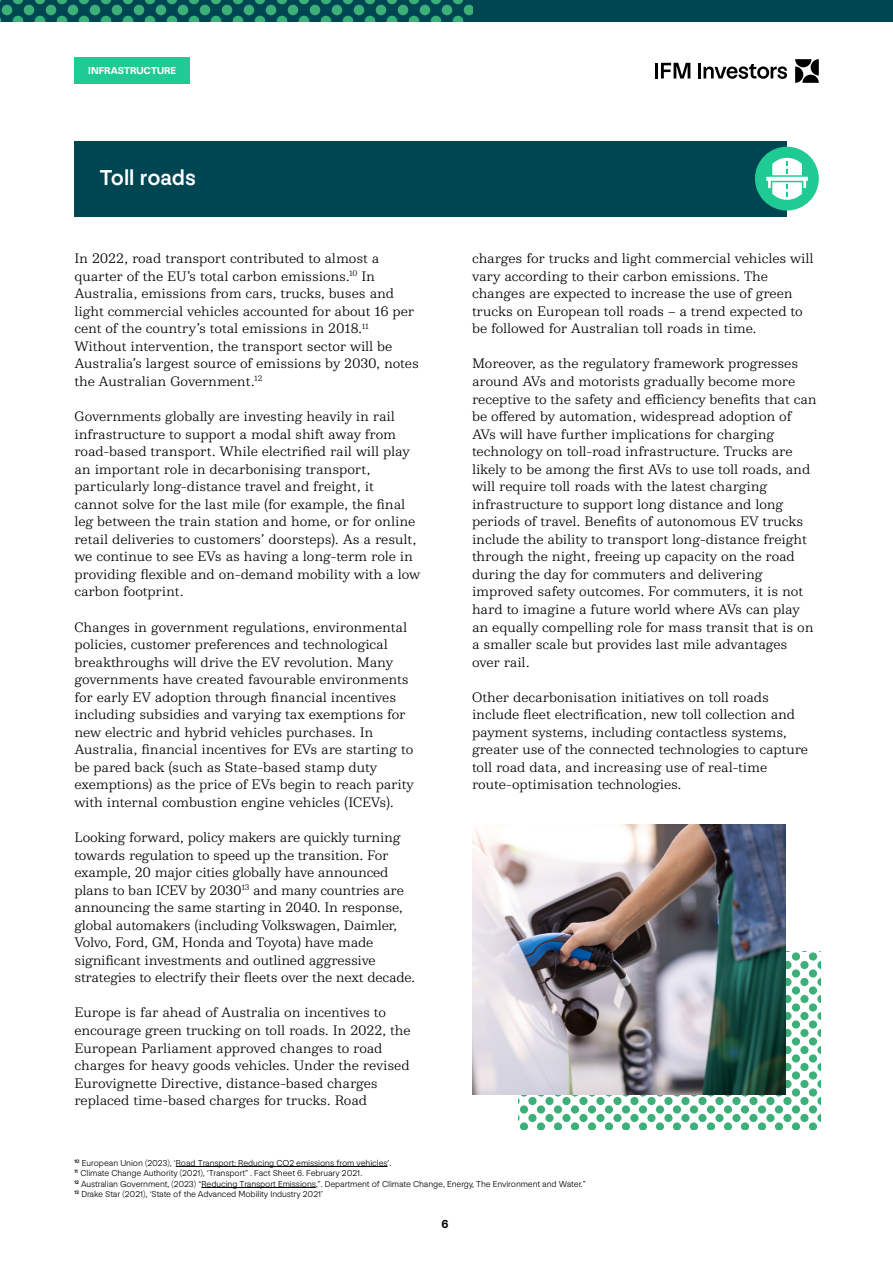
<style>
.page{position:relative;width:893px;height:1263px;background:#fff}
.page>*{position:absolute;margin:0;border:0;box-sizing:border-box;transform-origin:0 0}
.t1{font:500 22.5px "NN Nouvelle Grotesk STD";color:#fff}
.t2{font:300 14.25px/17.5px "NN Colroy STD";letter-spacing:-.01em;color:#000}
.t3{font:700 12px "NN Nouvelle Grotesk STD";color:#000}
.t4{font:700 10.5px "NN Nouvelle Grotesk STD";letter-spacing:.005em;color:#fff}
.t5{font:300 9px/10.5px "NN Nouvelle Grotesk STD";letter-spacing:-.01em;color:#000}
</style>
<div class="page">
<div style="left:74px;top:141px;width:713px;height:75px;background:#004552"></div>
<div style="left:755px;top:147px;width:64px;height:64px;background:#20cb93;border-radius:50%"></div>
<svg style="left:766px;top:158px;width:42px;height:42px"></svg>
<svg style="left:518px;top:952px;width:303px;height:177px"></svg>
<img style="left:472px;top:825px;width:313px;height:269px">
<hr style="left:176px;top:1166px;width:212px;height:1px;background:#000">
<hr style="left:201px;top:1187px;width:115px;height:1px;background:#000">
<hr style="left:698px;top:63px;width:3px;height:15px;background:#000">
<svg style="left:703px;top:64px;width:84px;height:15px"></svg>
<hr style="left:655px;top:63px;width:3px;height:15px;background:#000">
<svg style="left:661px;top:63px;width:29px;height:15px"></svg>
<svg style="left:795px;top:59px;width:24px;height:24px"></svg>
<div style="left:0;top:0;width:893px;height:22px;background:#004552"></div>
<svg style="left:1px;top:0;width:471px;height:22px"></svg>
<div style="left:74px;top:57px;width:116px;height:26px;background:#20cb93"></div>
<p class="t4" style="left:88px;top:64px;width:90px">INFRASTRUCTURE</p>
<h1 class="t1" style="left:100px;top:164px;width:97px">Toll roads</h1>
<p class="t2" style="left:74px;top:249px;width:346px">In 2022, road transport contributed to almost a quarter of the EU’s total carbon emissions.<sup>10</sup> In Australia, emissions from cars, trucks, buses and light commercial vehicles accounted for about 16 per cent of the country’s total emissions in 2018.<sup>11<br></sup>Without intervention, the transport sector will be Australia’s largest source of emissions by 2030, notes the Australian Government.<sup>12</sup></p>
<p class="t2" style="left:74px;top:407px;width:347px">Governments globally are investing heavily in rail infrastructure to support a modal shift away from road-based transport. While electrified rail will play an important role in decarbonising transport, particularly long-distance travel and freight, it cannot solve for the last mile (for example, the final leg between the train station and home, or for online retail deliveries to customers’ doorsteps). As a result, we continue to see EVs as having a long-term role in providing flexible and on-demand mobility with a low carbon footprint.</p>
<p class="t2" style="left:74px;top:617px;width:341px">Changes in government regulations, environmental policies, customer preferences and technological breakthroughs will drive the EV revolution. Many governments have created favourable environments for early EV adoption through financial incentives including subsidies and varying tax exemptions for new electric and hybrid vehicles purchases. In Australia, financial incentives for EVs are starting to be pared back (such as State-based stamp duty exemptions) as the price of EVs begin to reach parity with internal combustion engine vehicles (ICEVs).</p>
<p class="t2" style="left:74px;top:828px;width:342px">Looking forward, policy makers are quickly turning towards regulation to speed up the transition. For example, 20 major cities globally have announced plans to ban ICEV by 2030<sup>13</sup> and many countries are announcing the same starting in 2040. In response, global automakers (including Volkswagen, Daimler, Volvo, Ford, GM, Honda and Toyota) have made significant investments and outlined aggressive strategies to electrify their fleets over the next decade.</p>
<p class="t2" style="left:74px;top:1003px;width:338px">Europe is far ahead of Australia on incentives to encourage green trucking on toll roads. In 2022, the European Parliament approved changes to road charges for heavy goods vehicles. Under the revised Eurovignette Directive, distance-based charges replaced time-based charges for trucks. Road</p>
<p class="t2" style="left:472px;top:249px;width:343px">charges for trucks and light commercial vehicles will vary according to their carbon emissions. The changes are expected to increase the use of green trucks on European toll roads – a trend expected to be followed for Australian toll roads in time.</p>
<p class="t2" style="left:472px;top:354px;width:346px">Moreover, as the regulatory framework progresses around AVs and motorists gradually become more receptive to the safety and efficiency benefits that can be offered by automation, widespread adoption of AVs will have further implications for charging technology on toll-road infrastructure. Trucks are likely to be among the first AVs to use toll roads, and will require toll roads with the latest charging infrastructure to support long distance and long periods of travel. Benefits of autonomous EV trucks include the ability to transport long-distance freight through the night, freeing up capacity on the road during the day for commuters and delivering improved safety outcomes. For commuters, it is not hard to imagine a future world where AVs can play an equally compelling role for mass transit that is on a smaller scale but provides last mile advantages over rail.</p>
<p class="t2" style="left:472px;top:688px;width:338px">Other decarbonisation initiatives on toll roads include fleet electrification, new toll collection and payment systems, including contactless systems, greater use of the connected technologies to capture toll road data, and increasing use of real-time route-optimisation technologies.</p>
<p class="t5" style="left:74px;top:1157px;width:513px"><sup>10</sup> European Union (2023), ‘Road Transport: Reducing CO2 emissions from vehicles’.<br><sup>11</sup> Climate Change Authority (2021), ‘Transport” . Fact Sheet 6. February 2021.<br><sup>12</sup> Australian Government, (2023) “Reducing Transport Emissions,”. Department of Climate Change, Energy, The Environment and Water.” <sup>13</sup> Drake Star (2021), ‘State of the Advanced Mobility Industry 2021’</p>
<p class="t3" style="left:442px;top:1217px;width:9px">6</p>
</div>
